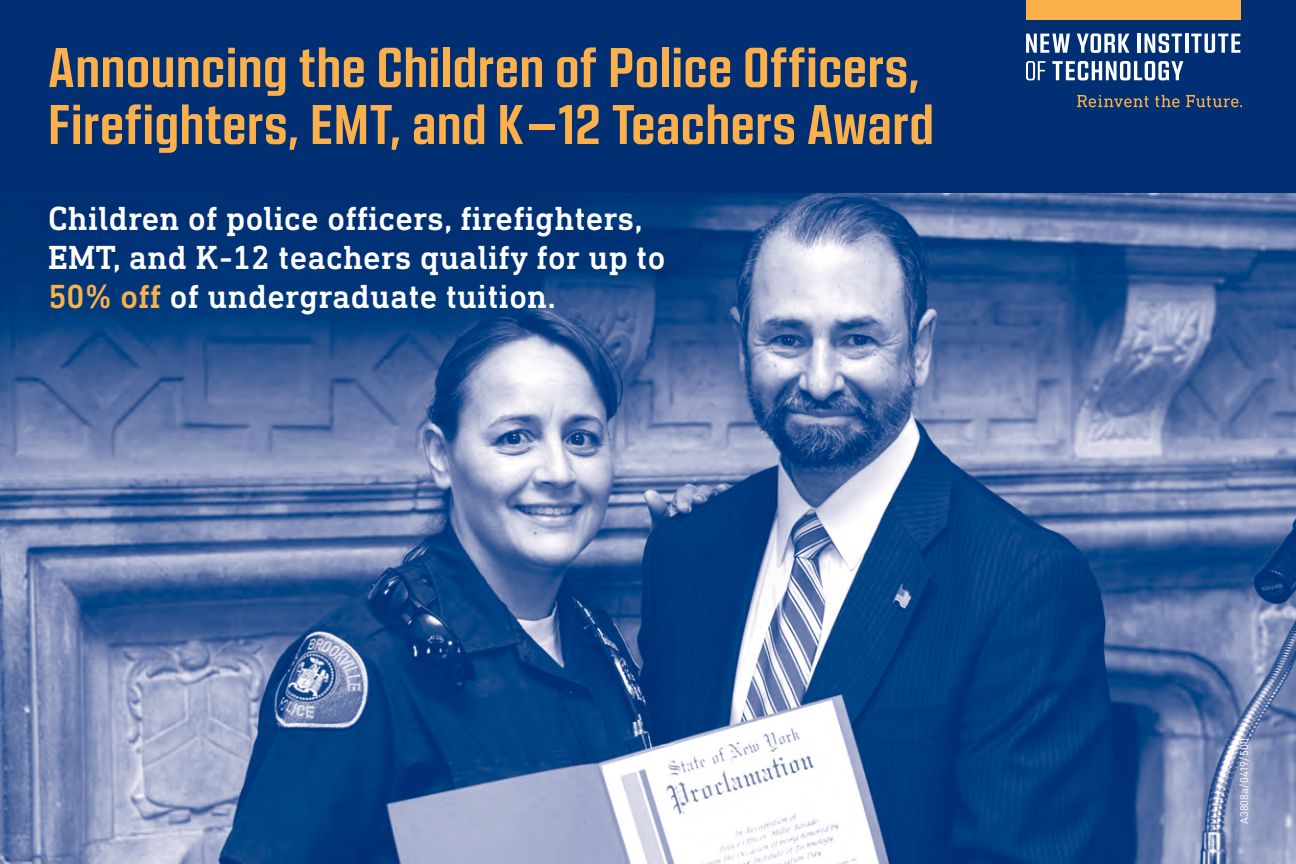
<style>
.page{position:relative;width:1296px;height:864px;background:#fff}
.page>*{position:absolute;margin:0;border:0;box-sizing:border-box;transform-origin:0 0}
.Titles_Front{font:700 55px/57px "Kuunari";letter-spacing:.01em;color:#fbb04b}
.Subtitles{font:500 34px/39px "DIN Next Slab Pro";letter-spacing:.01em;color:#fff}
.Job_number{font:11px "DIN Pro";color:#fff}
.s1{color:#fbb04b}
</style>
<div class="page">
<img style="left:0;top:192px;width:1296px;height:672px">
<div style="left:0;top:0;width:1296px;height:192px;background:#002f73"></div>
<svg style="left:1026px;top:34px;width:44px;height:19px"></svg>
<svg style="left:1077px;top:33px;width:52px;height:20px"></svg>
<svg style="left:1138px;top:33px;width:102px;height:20px"></svg>
<svg style="left:1026px;top:61px;width:19px;height:19px"></svg>
<svg style="left:1052px;top:61px;width:131px;height:19px"></svg>
<svg style="left:1077px;top:95px;width:165px;height:12px"></svg>
<div style="left:1026px;top:0;width:215px;height:19px;background:#fbb04b"></div>
<p class="Titles_Front" style="left:48px;top:38px;width:887px">Announcing the Children of Police Officers,<br>Firefighters, EMT, and K–12 Teachers Award</p>
<p class="Subtitles" style="left:48px;top:198px;width:619px">Children of police officers, firefighters,<br>EMT, and K-12 teachers qualify for up to<br><span class="s1">50% off</span> of undergraduate tuition.</p>
<p class="Job_number" style="left:1237px;top:824px;width:87px;rotate:-90deg">A3808a/0419/500</p>
</div>
